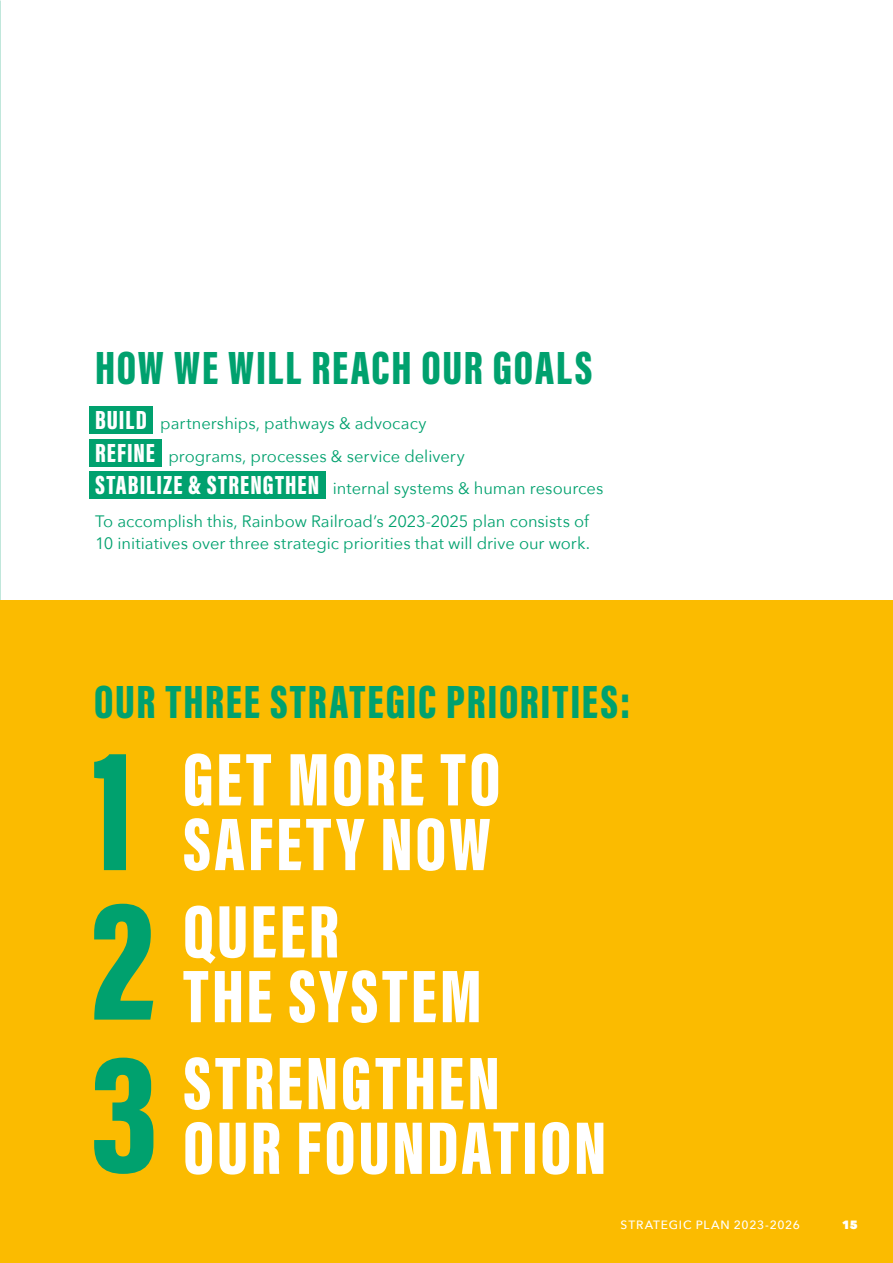
<style>
.page{position:relative;width:893px;height:1263px;background:#fff}
.page>*{position:absolute;margin:0;border:0;box-sizing:border-box;transform-origin:0 0}
.t1{font:48px "Acumin Variable Concept";letter-spacing:.035em;color:#00a16e}
.t2{font:16.5px/32.5px "Avenir Next";color:#00a16e}
.t3{font:500 12px "Avenir Next";letter-spacing:.055em;color:#fff}
.t4{font:800 12px "Avenir Next";color:#fff}
.s1{font-family:"Acumin Variable Concept";font-size:27px;color:#fff}
</style>
<div class="page">
<div style="left:0;top:601px;width:893px;height:662px;background:#fbbb00"></div>
<svg style="left:184px;top:818px;width:306px;height:53px"></svg>
<svg style="left:185px;top:753px;width:313px;height:53px"></svg>
<svg style="left:94px;top:754px;width:32px;height:116px"></svg>
<svg style="left:183px;top:970px;width:296px;height:53px"></svg>
<svg style="left:185px;top:905px;width:152px;height:59px"></svg>
<svg style="left:94px;top:904px;width:59px;height:115px"></svg>
<svg style="left:185px;top:1122px;width:418px;height:52px"></svg>
<svg style="left:184px;top:1057px;width:313px;height:53px"></svg>
<svg style="left:94px;top:1057px;width:59px;height:117px"></svg>
<div style="left:89px;top:406px;width:63px;height:28px;background:#00a16e"></div>
<div style="left:89px;top:439px;width:72px;height:27px;background:#00a16e"></div>
<div style="left:89px;top:471px;width:236px;height:28px;background:#00a16e"></div>
<h1 class="t1" style="left:95px;top:334px;width:499px">HOW WE WILL REACH OUR GOALS</h1>
<p class="t2" style="left:95px;top:406px;width:510px"><span class="s1">BUILD</span> partnerships, pathways &amp; advocacy<br><span class="s1">REFINE</span> programs, processes &amp; service delivery<br><span class="s1">STABILIZE &amp; STRENGTHEN</span> internal systems &amp; human resources To accomplish this, Rainbow Railroad’s 2023-2025 plan consists of</p>
<p class="t2" style="left:95px;top:526px;width:496px">10 initiatives over three strategic priorities that will drive our work.</p>
<h1 class="t1" style="left:94px;top:668px;width:538px">OUR THREE STRATEGIC PRIORITIES:</h1>
<p class="t3" style="left:621px;top:1214px;width:181px">STRATEGIC PLAN 2023-2026</p>
<p class="t4" style="left:842px;top:1217px;width:18px">15</p>
</div>
